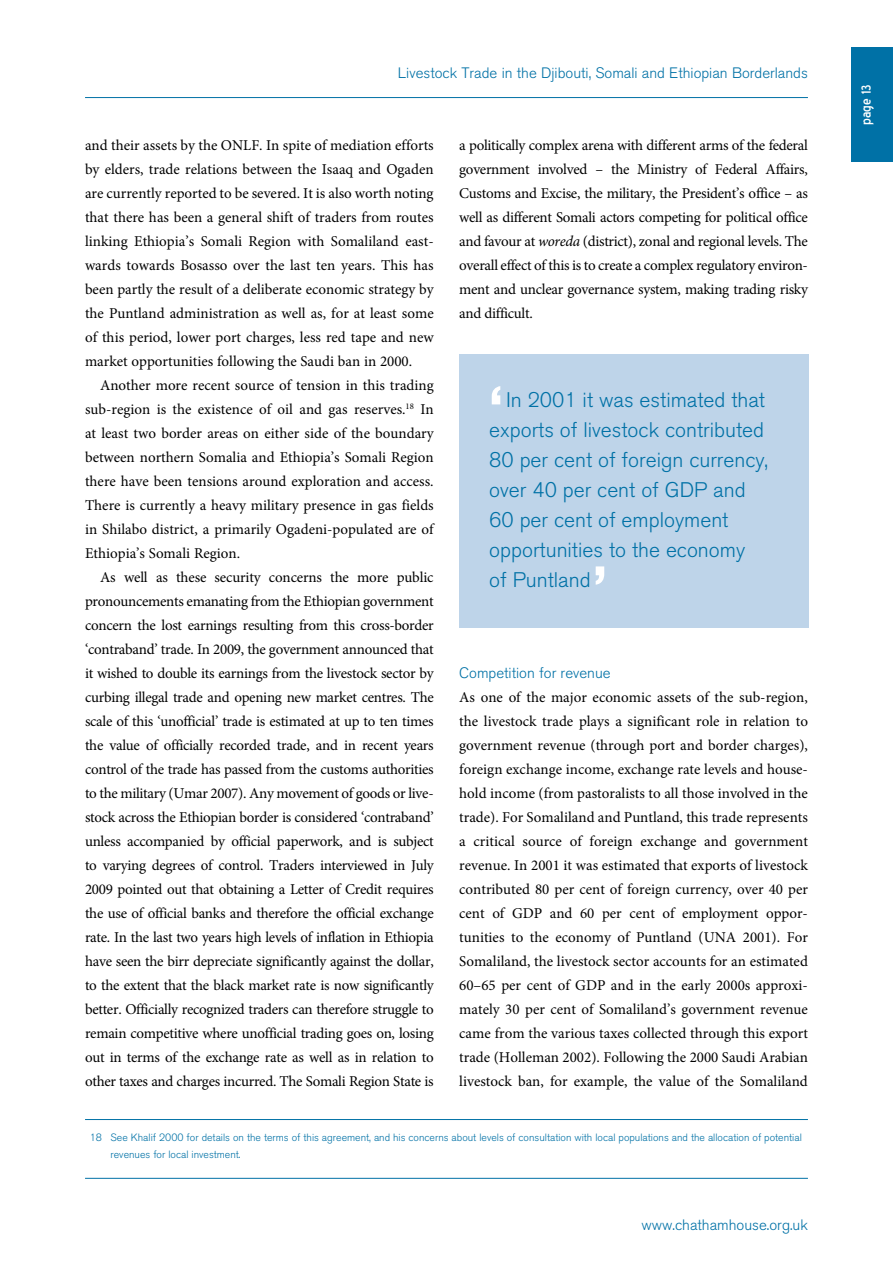
<style>
.page{position:relative;width:893px;height:1263px;background:#fff}
.page>*{position:absolute;margin:0;border:0;box-sizing:border-box;transform-origin:0 0}
.t1{font:700 54px "Akzidenz Grotesk BE";color:#fff}
.t2{font:300 21px/30px "Akzidenz Grotesk BE";color:#0071a6}
.t3{font:16.5px "Blue Highway";color:#fff}
.t4{font:15px/24px "Minion Pro";color:#000;text-align:justify}
.t5{font:300 15px "Akzidenz Grotesk BE";color:#0071a6}
.t6{font:300 10.5px/16.5px "Akzidenz Grotesk BE";color:#0071a6}
.s1{font-style:italic}
</style>
<div class="page">
<hr style="left:85px;top:1178px;width:723px;height:1px;background:#0071a6">
<hr style="left:85px;top:97px;width:723px;height:1px;background:#0071a6">
<div style="left:851px;top:47px;width:42px;height:115px;background:#0071a6"></div>
<hr style="left:85px;top:1119px;width:723px;height:1px;background:#0071a6">
<div style="left:459px;top:354px;width:349px;height:273px;background:#bed4e9"></div>
<p class="t5" style="left:398px;top:64px;width:412px">Livestock Trade in the Djibouti, Somali and Ethiopian Borderlands</p>
<p class="t4" style="left:85px;top:133px;width:350px">and their assets by the ONLF. In spite of mediation efforts by elders, trade relations between the Isaaq and Ogaden are currently reported to be severed. It is also worth noting that there has been a general shift of traders from routes linking Ethiopia’s Somali Region with Somaliland east&shy;wards towards Bosasso over the last ten years. This has been partly the result of a deliberate economic strategy by the Puntland administration as well as, for at least some of this period, lower port charges, less red tape and new market opportunities following the Saudi ban in 2000.</p>
<p class="t4" style="left:85px;top:373px;width:350px;text-indent:15px">Another more recent source of tension in this trading sub-region is the existence of oil and gas reserves.<sup>18</sup> In at least two border areas on either side of the boundary between northern Somalia and Ethiopia’s Somali Region there have been tensions around exploration and access.<br>There is currently a heavy military presence in gas fields in Shilabo district, a primarily Ogadeni-populated are of Ethiopia’s Somali Region.</p>
<p class="t4" style="left:85px;top:565px;width:350px;text-indent:15px">As well as these security concerns the more public pronouncements emanating from the Ethiopian government concern the lost earnings resulting from this cross-border ‘contraband’ trade. In 2009, the government announced that it wished to double its earnings from the livestock sector by curbing illegal trade and opening new market centres. The scale of this ‘unofficial’ trade is estimated at up to ten times the value of officially recorded trade, and in recent years control of the trade has passed from the customs authorities to the military (Umar 2007). Any movement of goods or live&shy;stock across the Ethiopian border is considered ‘contraband’ unless accompanied by official paperwork, and is subject to varying degrees of control. Traders interviewed in July 2009 pointed out that obtaining a Letter of Credit requires the use of official banks and therefore the official exchange rate. In the last two years high levels of inflation in Ethiopia have seen the birr depreciate significantly against the dollar, to the extent that the black market rate is now significantly better. Officially recognized traders can therefore struggle to remain competitive where unofficial trading goes on, losing out in terms of the exchange rate as well as in relation to other taxes and charges incurred. The Somali Region State is</p>
<p class="t4" style="left:459px;top:133px;width:350px">a politically complex arena with different arms of the federal government involved – the Ministry of Federal Affairs, Customs and Excise, the military, the President’s office – as well as different Somali actors competing for political office and favour at <span class="s1">woreda</span> (district), zonal and regional levels. The overall effect of this is to create a complex regulatory environ&shy;ment and unclear governance system, making trading risky and difficult.</p>
<h1 class="t1" style="left:489px;top:374px;width:15px">‘</h1>
<h2 class="t2" style="left:489px;top:385px;width:280px;text-indent:17px">In 2001 it was estimated that exports of livestock contributed<br>80 per cent of foreign currency, over 40 per cent of GDP and<br>60 per cent of employment opportunities to the economy<br>of Puntland</h2>
<h1 class="t1" style="left:593px;top:554px;width:15px">’</h1>
<p class="t5" style="left:459px;top:664px;width:153px">Competition for revenue</p>
<p class="t4" style="left:459px;top:685px;width:350px">As one of the major economic assets of the sub-region, the livestock trade plays a significant role in relation to government revenue (through port and border charges), foreign exchange income, exchange rate levels and house&shy;hold income (from pastoralists to all those involved in the trade). For Somaliland and Puntland, this trade represents a critical source of foreign exchange and government revenue. In 2001 it was estimated that exports of livestock contributed 80 per cent of foreign currency, over 40 per cent of GDP and 60 per cent of employment oppor&shy;tunities to the economy of Puntland (UNA 2001). For Somaliland, the livestock sector accounts for an estimated 60–65 per cent of GDP and in the early 2000s approxi&shy;mately 30 per cent of Somaliland’s government revenue came from the various taxes collected through this export trade (Holleman 2002). Following the 2000 Saudi Arabian livestock ban, for example, the value of the Somaliland</p>
<p class="t6" style="left:111px;top:1129px;width:693px;text-indent:-21px">18 See Khalif 2000 for details on the terms of this agreement, and his concerns about levels of consultation with local populations and the allocation of potential revenues for local investment.</p>
<p class="t5" style="left:642px;top:1216px;width:168px">www.chathamhouse.org.uk</p>
<p class="t3" style="left:859px;top:125px;width:42px;rotate:-90deg">page 13</p>
</div>
